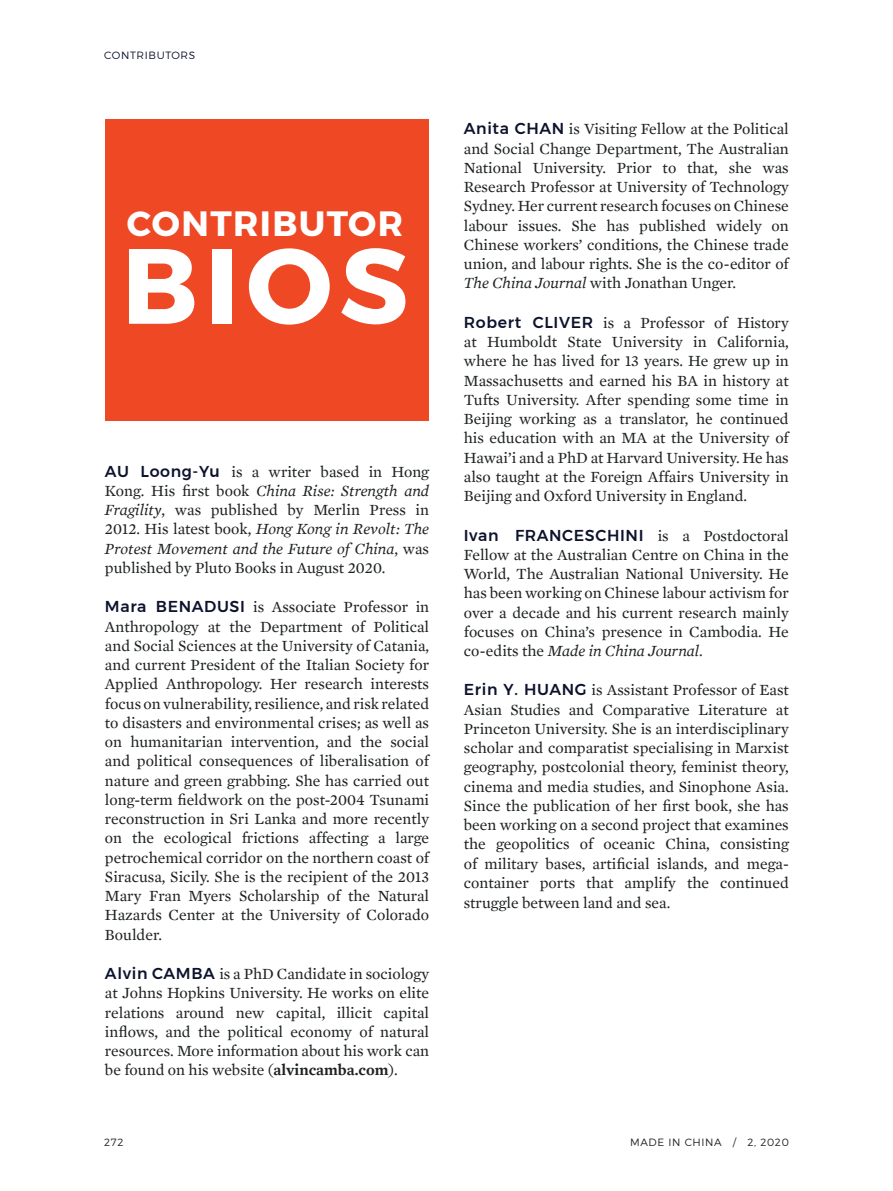
<style>
.page{position:relative;width:893px;height:1191px;background:#fff}
.page>*{position:absolute;margin:0;border:0;box-sizing:border-box;transform-origin:0 0}
.t1{font:700 106.75px "Montserrat";color:#fff}
.t2{font:700 35px "Montserrat";letter-spacing:.04em;color:#fff}
.Brief_Text{font:15.75px/19.2px "Mercury Text G2";color:#1f2223;text-align:justify}
.t3{font:300 10.5px "Montserrat";letter-spacing:.06em;color:#1f2223}
.t4{font:300 10.5px "Montserrat";letter-spacing:.06em;color:#0e132d}
.s1{font-family:"Montserrat";font-weight:500;color:#0e132d}
.s2{font-style:italic}
.s3{font-weight:600}
</style>
<div class="page">
<div style="left:105px;top:119px;width:323px;height:302px;background:#ef4825"></div>
<p class="t4" style="left:104px;top:49px;width:93px">CONTRIBUTORS</p>
<p class="t2" style="left:127px;top:202px;width:278px">CONTRIBUTOR</p>
<p class="t1" style="left:122px;top:220px;width:288px">BIOS</p>
<p class="Brief_Text" style="left:105px;top:462px;width:326px"><span class="s1">AU Loong-Yu</span> is a writer based in Hong Kong. His first book <span class="s2">China Rise: Strength and Fragility</span>, was published by Merlin Press in 2012. His latest book, <span class="s2">Hong Kong in Revolt: The Protest Movement and the Future of China</span>, was published by Pluto Books in August 2020.</p>
<p class="Brief_Text" style="left:105px;top:597px;width:326px"><span class="s1">Mara BENADUSI</span> is Associate Professor in Anthropology at the Department of Political and Social Sciences at the University of Catania, and current President of the Italian Society for Applied Anthropology. Her research interests focus on vulnerability, resilience, and risk related to disasters and environmental crises; as well as on humanitarian intervention, and the social and political consequences of liberalisation of nature and green grabbing. She has carried out long-term fieldwork on the post-2004 Tsunami reconstruction in Sri Lanka and more recently on the ecological frictions affecting a large petrochemical corridor on the northern coast of Siracusa, Sicily. She is the recipient of the 2013<br>Mary Fran Myers Scholarship of the Natural Hazards Center at the University of Colorado Boulder.</p>
<p class="Brief_Text" style="left:105px;top:964px;width:326px"><span class="s1">Alvin CAMBA</span> is a PhD Candidate in sociology at Johns Hopkins University. He works on elite relations around new capital, illicit capital inflows, and the political economy of natural resources. More information about his work can be found on his website (<span class="s3">alvincamba.com</span>).</p>
<p class="Brief_Text" style="left:464px;top:120px;width:326px"><span class="s1">Anita CHAN</span> is Visiting Fellow at the Political and Social Change Department, The Australian National University. Prior to that, she was Research Professor at University of Technology Sydney. Her current research focuses on Chinese labour issues. She has published widely on Chinese workers’ conditions, the Chinese trade union, and labour rights. She is the co-editor of <span class="s2">The China Journal</span> with Jonathan Unger.</p>
<p class="Brief_Text" style="left:464px;top:313px;width:326px"><span class="s1">Robert CLIVER</span> is a Professor of History at Humboldt State University in California, where he has lived for 13 years. He grew up in Massachusetts and earned his BA in history at Tufts University. After spending some time in Beijing working as a translator, he continued his education with an MA at the University of Hawai’i and a PhD at Harvard University. He has also taught at the Foreign Affairs University in Beijing and Oxford University in England.</p>
<p class="Brief_Text" style="left:464px;top:526px;width:326px"><span class="s1">Ivan FRANCESCHINI</span> is a Postdoctoral Fellow at the Australian Centre on China in the World, The Australian National University. He has been working on Chinese labour activism for over a decade and his current research mainly focuses on China’s presence in Cambodia. He co-edits the <span class="s2">Made in China Journal</span>.</p>
<p class="Brief_Text" style="left:464px;top:680px;width:326px"><span class="s1">Erin Y. HUANG</span> is Assistant Professor of East Asian Studies and Comparative Literature at Princeton University. She is an interdisciplinary scholar and comparatist specialising in Marxist geography, postcolonial theory, feminist theory, cinema and media studies, and Sinophone Asia.<br>Since the publication of her first book, she has been working on a second project that examines the geopolitics of oceanic China, consisting of military bases, artificial islands, and mega&shy;container ports that amplify the continued struggle between land and sea.</p>
<p class="t3" style="left:104px;top:1135px;width:21px">272</p>
<p class="t3" style="left:630px;top:1135px;width:160px">MADE IN CHINA / 2, 2020</p>
</div>
